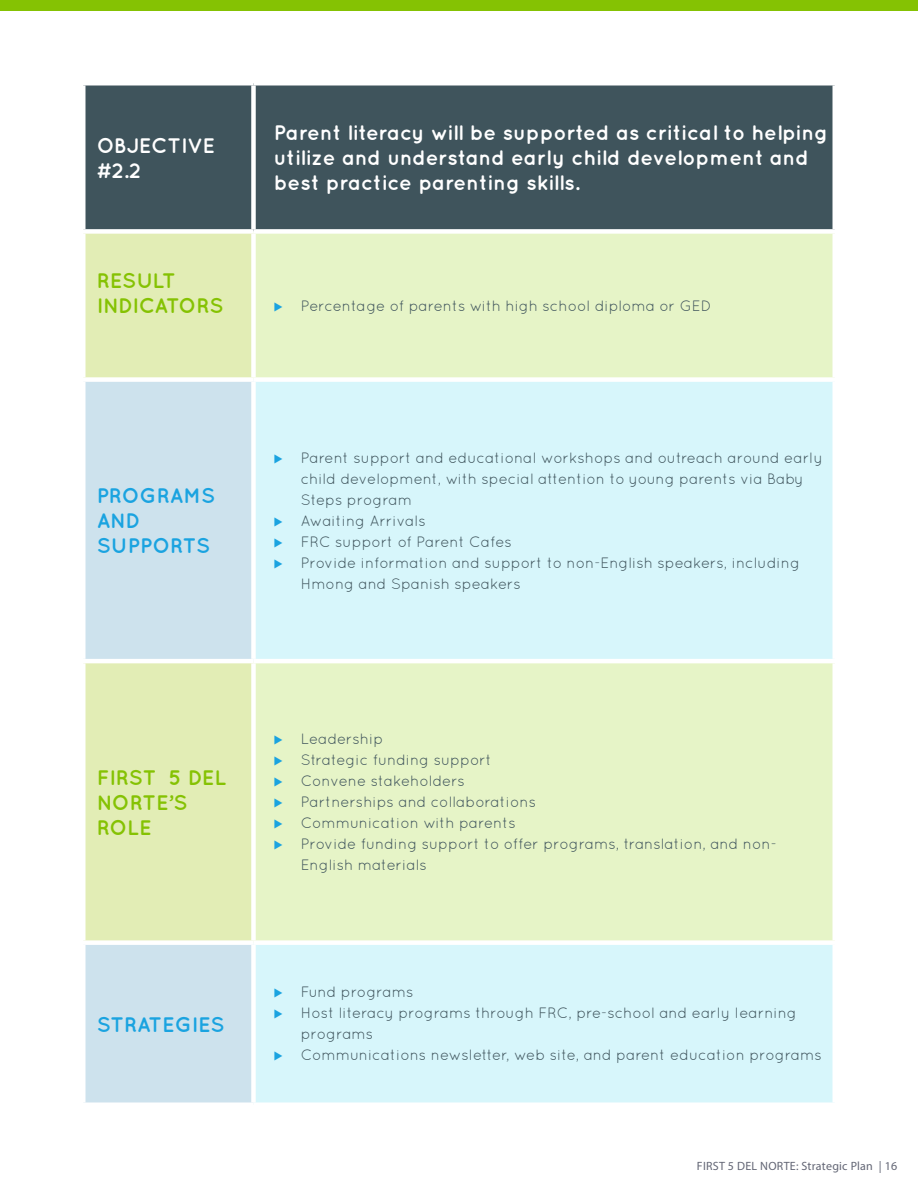
<style>
.page{position:relative;width:918px;height:1188px;background:#fff}
.page>*{position:absolute;margin:0;border:0;box-sizing:border-box;transform-origin:0 0}
.t1{font:700 21px/25.2px "Quicksand";color:#fff}
.t2{font:700 21px/25.2px "Quicksand";color:#85c203}
.t3{font:700 21px/25.2px "Quicksand";color:#1aa3e0}
.t4{font:15px/21px "Quicksand";color:#3f545c}
.t5{font:12px "Myriad Pro";letter-spacing:.02em;color:#636675}
</style>
<div class="page">
<div style="left:0;top:0;width:918px;height:11px;background:#85c203"></div>
<div style="left:86px;top:86px;width:746px;height:143px;background:#3f545c"></div>
<div style="left:86px;top:234px;width:165px;height:143px;background:#e2edb5"></div>
<div style="left:256px;top:234px;width:576px;height:143px;background:#e6f4c7"></div>
<svg style="left:86px;top:382px;width:165px;height:720px;background:#d5e6d7"></svg>
<svg style="left:256px;top:382px;width:576px;height:720px;background:#dcf5e6"></svg>
<div style="left:251px;top:86px;width:5px;height:143px;background:#fff"></div>
<hr style="left:81px;top:659px;width:172px;height:4px;background:#fff">
<hr style="left:253px;top:659px;width:584px;height:4px;background:#fff">
<div style="left:81px;top:940px;width:172px;height:5px;background:#fff"></div>
<div style="left:253px;top:940px;width:584px;height:5px;background:#fff"></div>
<svg style="left:275px;top:302px;width:7px;height:9px"></svg>
<svg style="left:275px;top:454px;width:7px;height:9px"></svg>
<svg style="left:275px;top:517px;width:7px;height:9px"></svg>
<svg style="left:275px;top:538px;width:7px;height:9px"></svg>
<svg style="left:275px;top:559px;width:7px;height:9px"></svg>
<svg style="left:275px;top:735px;width:7px;height:10px"></svg>
<svg style="left:275px;top:756px;width:7px;height:10px"></svg>
<svg style="left:275px;top:777px;width:7px;height:10px"></svg>
<svg style="left:275px;top:798px;width:7px;height:10px"></svg>
<svg style="left:275px;top:819px;width:7px;height:10px"></svg>
<svg style="left:275px;top:840px;width:7px;height:10px"></svg>
<svg style="left:275px;top:989px;width:7px;height:9px"></svg>
<svg style="left:275px;top:1010px;width:7px;height:9px"></svg>
<svg style="left:275px;top:1052px;width:7px;height:9px"></svg>
<h1 class="t1" style="left:97px;top:132px;width:120px">OBJECTIVE #2.2</h1>
<h1 class="t2" style="left:97px;top:268px;width:128px">RESULT<br>INDICATORS</h1>
<h1 class="t1" style="left:274px;top:119px;width:556px">Parent literacy will be supported as critical to helping utilize and understand early child development and best practice parenting skills.</h1>
<p class="t4" style="left:301px;top:295px;width:412px">Percentage of parents with high school diploma or GED</p>
<h1 class="t3" style="left:97px;top:482px;width:120px">PROGRAMS<br>AND<br>SUPPORTS</h1>
<p class="t4" style="left:301px;top:447px;width:524px">Parent support and educational workshops and outreach around early child development, with special attention to young parents via Baby Steps program<br>Awaiting Arrivals<br>FRC support of Parent Cafes<br>Provide information and support to non-English speakers, including Hmong and Spanish speakers</p>
<h1 class="t2" style="left:97px;top:764px;width:131px">FIRST 5 DEL<br>NORTE’S<br>ROLE</h1>
<h1 class="t3" style="left:97px;top:1011px;width:129px">STRATEGIES</h1>
<p class="t4" style="left:301px;top:728px;width:478px">Leadership<br>Strategic funding support<br>Convene stakeholders<br>Partnerships and collaborations<br>Communication with parents<br>Provide funding support to offer programs, translation, and non-<br>English materials</p>
<p class="t4" style="left:301px;top:982px;width:523px">Fund programs<br>Host literacy programs through FRC, pre-school and early learning programs<br>Communications newsletter, web site, and parent education programs</p>
<p class="t5" style="left:697px;top:1158px;width:202px">FIRST 5 DEL NORTE: Strategic Plan | 16</p>
</div>
